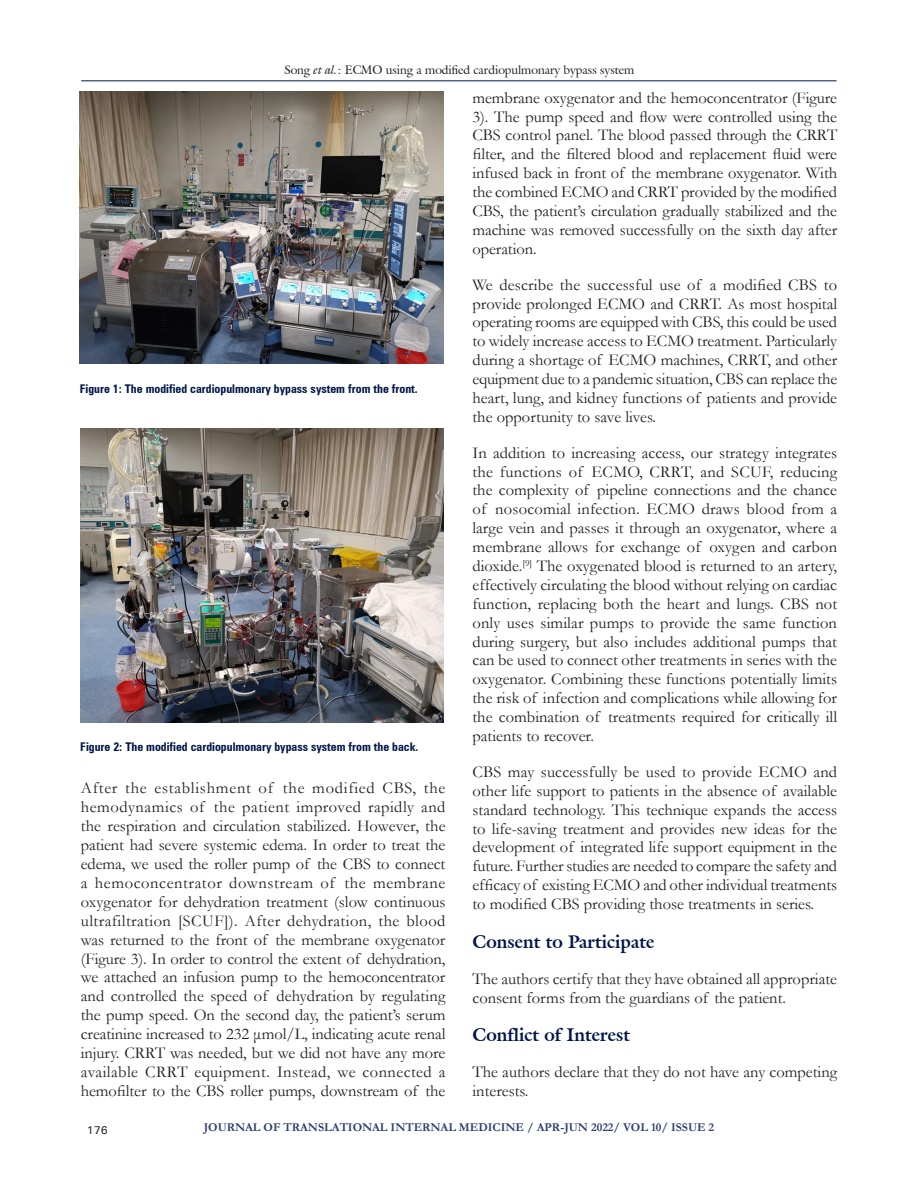
<style>
.page{position:relative;width:918px;height:1188px;background:#fff}
.page>*{position:absolute;margin:0;border:0;box-sizing:border-box;transform-origin:0 0}
.t1{font:700 18px "Galliard IT Cby BT";color:#00174a}
.TX{font:16.5px/18.9px "Garamond";color:#231f20;text-align:justify}
.FGC{font:700 condensed 12px "Zurich BT";color:#00174a}
.t2{font:700 12px "Garamond";color:#2a3d70}
.t3{font:12px "Galliard IT Cby BT";color:#231f20}
.t4{font:500 11.25px "Univers";color:#231f20}
.s1{font-style:italic}
</style>
<div class="page">
<hr style="left:81px;top:80px;width:756px;height:1px;background:#00174a">
<img style="left:80px;top:91px;width:363px;height:273px">
<img style="left:80px;top:429px;width:363px;height:294px">
<p class="t3" style="left:284px;top:62px;width:352px">Song <span class="s1">et al.</span>: ECMO using a modified cardiopulmonary bypass system</p>
<p class="FGC" style="left:80px;top:381px;width:340px">Figure 1: The modified cardiopulmonary bypass system from the front.</p>
<p class="FGC" style="left:80px;top:740px;width:340px">Figure 2: The modified cardiopulmonary bypass system from the back.</p>
<p class="TX" style="left:81px;top:778px;width:366px">After the establishment of the modified CBS, the hemodynamics of the patient improved rapidly and the respiration and circulation stabilized. However, the patient had severe systemic edema. In order to treat the edema, we used the roller pump of the CBS to connect a hemoconcentrator downstream of the membrane oxygenator for dehydration treatment (slow continuous ultrafiltration [SCUF]). After dehydration, the blood was returned to the front of the membrane oxygenator (Figure 3). In order to control the extent of dehydration, we attached an infusion pump to the hemoconcentrator and controlled the speed of dehydration by regulating the pump speed. On the second day, the patient’s serum creatinine increased to 232 μmol/L, indicating acute renal injury. CRRT was needed, but we did not have any more available CRRT equipment. Instead, we connected a hemofilter to the CBS roller pumps, downstream of the</p>
<p class="TX" style="left:472px;top:88px;width:366px">membrane oxygenator and the hemoconcentrator (Figure 3). The pump speed and flow were controlled using the CBS control panel. The blood passed through the CRRT filter, and the filtered blood and replacement fluid were infused back in front of the membrane oxygenator. With the combined ECMO and CRRT provided by the modified CBS, the patient’s circulation gradually stabilized and the machine was removed successfully on the sixth day after operation.</p>
<p class="TX" style="left:472px;top:275px;width:366px">We describe the successful use of a modified CBS to provide prolonged ECMO and CRRT. As most hospital operating rooms are equipped with CBS, this could be used to widely increase access to ECMO treatment. Particularly during a shortage of ECMO machines, CRRT, and other equipment due to a pandemic situation, CBS can replace the heart, lung, and kidney functions of patients and provide the opportunity to save lives.</p>
<p class="TX" style="left:472px;top:443px;width:366px">In addition to increasing access, our strategy integrates the functions of ECMO, CRRT, and SCUF, reducing the complexity of pipeline connections and the chance of nosocomial infection. ECMO draws blood from a large vein and passes it through an oxygenator, where a membrane allows for exchange of oxygen and carbon dioxide.<sup>[9]</sup> The oxygenated blood is returned to an artery, effectively circulating the blood without relying on cardiac function, replacing both the heart and lungs. CBS not only uses similar pumps to provide the same function during surgery, but also includes additional pumps that can be used to connect other treatments in series with the oxygenator. Combining these functions potentially limits the risk of infection and complications while allowing for the combination of treatments required for critically ill patients to recover.</p>
<p class="TX" style="left:472px;top:762px;width:366px">CBS may successfully be used to provide ECMO and other life support to patients in the absence of available standard technology. This technique expands the access to life-saving treatment and provides new ideas for the development of integrated life support equipment in the future. Further studies are needed to compare the safety and efficacy of existing ECMO and other individual treatments to modified CBS providing those treatments in series.</p>
<h1 class="t1" style="left:472px;top:930px;width:183px">Consent to Participate</h1>
<p class="TX" style="left:472px;top:969px;width:366px">The authors certify that they have obtained all appropriate consent forms from the guardians of the patient.</p>
<h1 class="t1" style="left:472px;top:1023px;width:159px">Conflict of Interest</h1>
<p class="TX" style="left:472px;top:1062px;width:366px">The authors declare that they do not have any competing interests.</p>
<p class="t4" style="left:87px;top:1123px;width:23px">176</p>
<p class="t2" style="left:204px;top:1119px;width:512px">JOURNAL OF TRANSLATIONAL INTERNAL MEDICINE / APR-JUN 2022/ VOL 10/ ISSUE 2</p>
</div>
